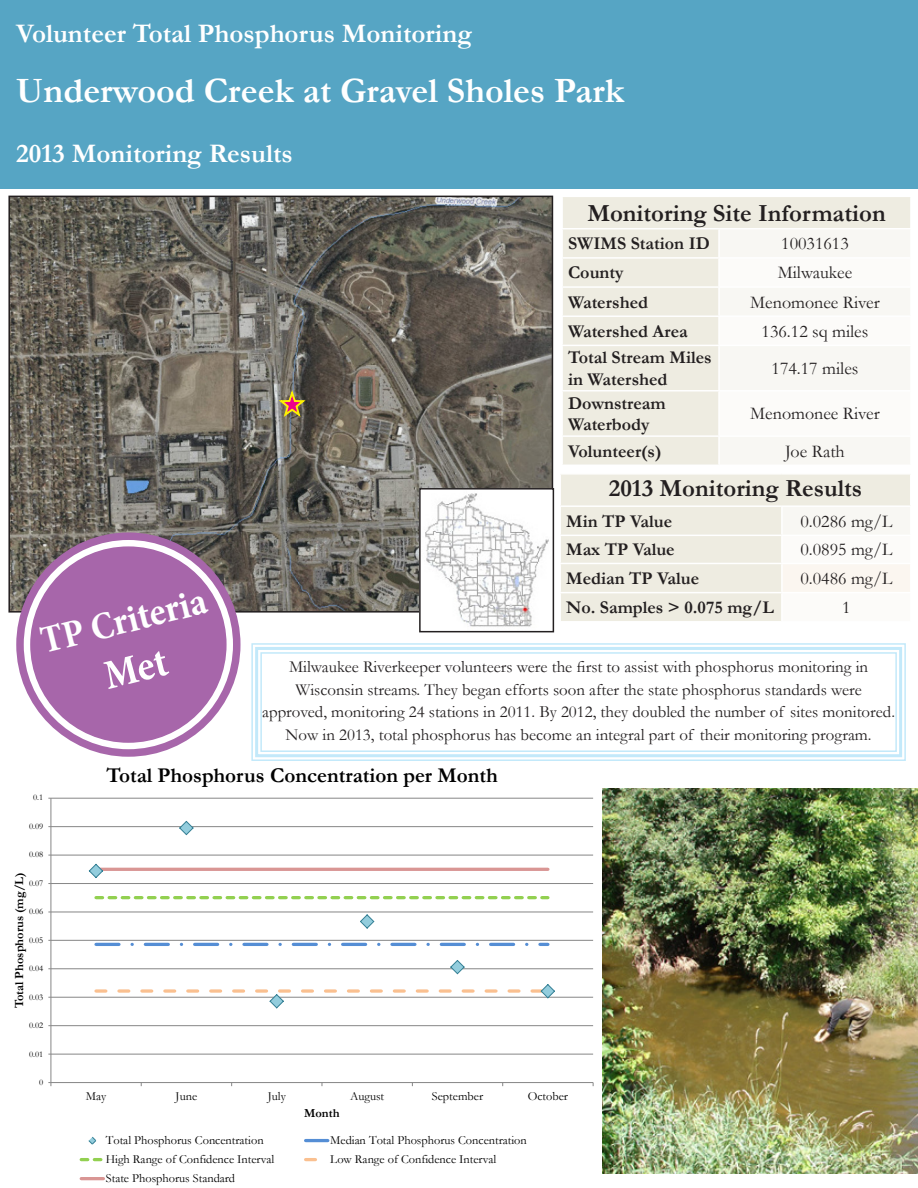
<style>
.page{position:relative;width:918px;height:1188px;background:#fff}
.page>*{position:absolute;margin:0;border:0;box-sizing:border-box;transform-origin:0 0}
.t1{font:700 condensed 39px "Minion Pro";color:#fff}
.t2{font:700 36px "Garamond";color:#fff}
.t3{font:700 27px "Garamond";color:#fff}
.t4{font:700 24.75px "Garamond";color:#231f20}
.t5{font:700 21.15px "Garamond";color:#000}
.t6{font:700 18px/21.6px "Garamond";color:#231f20}
.t7{font:18px "Garamond";color:#231f20}
.t8{font:16.8px/22.5px "Garamond";color:#231f20;text-align:center}
.t9{font:12.3px "Garamond";color:#000}
.t10{font:700 12.3px "Garamond";color:#000}
.t11{font:8.85px "Garamond";color:#000}
</style>
<div class="page">
<img style="left:11px;top:199px;width:539px;height:411px">
<img style="left:422px;top:491px;width:128px;height:136px">
<div style="left:419px;top:488px;width:135px;height:144px;border:2px solid #231f20"></div>
<div style="left:0;top:0;width:918px;height:189px;background:#56a5c4"></div>
<div style="left:563px;top:197px;width:347px;height:268px;background:#eeece1"></div>
<div style="left:720px;top:229px;width:190px;height:236px;background:#f8f7f3"></div>
<svg style="left:720px;top:259px;width:190px;height:176px"></svg>
<hr style="left:561px;top:228px;width:158px;height:1px;background:#fff">
<hr style="left:719px;top:228px;width:193px;height:1px;background:#fff">
<hr style="left:718px;top:229px;width:2px;height:28px;background:#fff">
<hr style="left:561px;top:257px;width:158px;height:2px;background:#fff">
<hr style="left:719px;top:257px;width:193px;height:2px;background:#fff">
<hr style="left:718px;top:259px;width:2px;height:27px;background:#fff">
<hr style="left:561px;top:286px;width:158px;height:2px;background:#fff">
<hr style="left:719px;top:286px;width:193px;height:2px;background:#fff">
<hr style="left:718px;top:288px;width:2px;height:27px;background:#fff">
<hr style="left:561px;top:315px;width:158px;height:2px;background:#fff">
<hr style="left:719px;top:315px;width:193px;height:2px;background:#fff">
<hr style="left:718px;top:317px;width:2px;height:28px;background:#fff">
<hr style="left:561px;top:345px;width:158px;height:1px;background:#fff">
<hr style="left:719px;top:345px;width:193px;height:1px;background:#fff">
<hr style="left:718px;top:346px;width:2px;height:44px;background:#fff">
<hr style="left:561px;top:390px;width:158px;height:2px;background:#fff">
<hr style="left:719px;top:390px;width:193px;height:2px;background:#fff">
<hr style="left:718px;top:392px;width:2px;height:43px;background:#fff">
<hr style="left:561px;top:435px;width:158px;height:2px;background:#fff">
<hr style="left:719px;top:435px;width:193px;height:2px;background:#fff">
<hr style="left:718px;top:437px;width:2px;height:28px;background:#fff">
<div style="left:560px;top:474px;width:351px;height:32px;background:#eeece1"></div>
<svg style="left:561px;top:507px;width:349px;height:114px"></svg>
<div style="left:782px;top:563px;width:129px;height:30px;background:#fbf6f0"></div>
<hr style="left:781px;top:507px;width:2px;height:28px;background:#fff">
<hr style="left:559px;top:535px;width:223px;height:1px;background:#fff">
<hr style="left:782px;top:535px;width:130px;height:1px;background:#fff">
<hr style="left:781px;top:536px;width:2px;height:27px;background:#fff">
<hr style="left:559px;top:563px;width:223px;height:1px;background:#fff">
<hr style="left:782px;top:563px;width:130px;height:1px;background:#fff">
<hr style="left:781px;top:564px;width:2px;height:28px;background:#fff">
<hr style="left:910px;top:564px;width:2px;height:28px;background:#fff">
<hr style="left:559px;top:592px;width:223px;height:1px;background:#fff">
<hr style="left:782px;top:592px;width:130px;height:1px;background:#fff">
<hr style="left:781px;top:593px;width:2px;height:28px;background:#fff">
<hr style="left:559px;top:473px;width:223px;height:2px;background:#fff">
<hr style="left:559px;top:475px;width:2px;height:30px;background:#fff">
<hr style="left:782px;top:473px;width:130px;height:2px;background:#fff">
<hr style="left:910px;top:475px;width:2px;height:30px;background:#fff">
<hr style="left:559px;top:505px;width:223px;height:2px;background:#fff">
<hr style="left:782px;top:505px;width:130px;height:2px;background:#fff">
<hr style="left:51px;top:1054px;width:542px;height:1px;background:#868686">
<hr style="left:51px;top:1025px;width:542px;height:1px;background:#868686">
<hr style="left:51px;top:997px;width:542px;height:1px;background:#868686">
<hr style="left:51px;top:968px;width:542px;height:1px;background:#868686">
<hr style="left:51px;top:940px;width:542px;height:1px;background:#868686">
<hr style="left:51px;top:912px;width:542px;height:1px;background:#868686">
<hr style="left:51px;top:883px;width:542px;height:1px;background:#868686">
<hr style="left:51px;top:855px;width:542px;height:1px;background:#868686">
<hr style="left:51px;top:826px;width:542px;height:1px;background:#868686">
<hr style="left:51px;top:798px;width:542px;height:1px;background:#868686">
<hr style="left:51px;top:798px;width:1px;height:285px;background:#868686">
<hr style="left:51px;top:1082px;width:542px;height:1px;background:#868686">
<svg style="left:96px;top:943px;width:452px;height:3px"></svg>
<svg style="left:96px;top:896px;width:452px;height:3px"></svg>
<hr style="left:96px;top:868px;width:452px;height:3px;background:#d99694">
<svg style="left:89px;top:863px;width:14px;height:15px"></svg>
<svg style="left:179px;top:821px;width:15px;height:14px"></svg>
<svg style="left:360px;top:914px;width:14px;height:15px"></svg>
<svg style="left:450px;top:960px;width:15px;height:14px"></svg>
<svg style="left:96px;top:984px;width:459px;height:25px"></svg>
<svg style="left:88px;top:1136px;width:9px;height:9px"></svg>
<svg style="left:306px;top:1139px;width:22px;height:3px"></svg>
<svg style="left:81px;top:1158px;width:22px;height:3px"></svg>
<svg style="left:306px;top:1158px;width:11px;height:3px"></svg>
<hr style="left:81px;top:1177px;width:22px;height:3px;background:#d99694">
<svg style="left:277px;top:390px;width:31px;height:29px"></svg>
<svg style="left:251px;top:643px;width:655px;height:118px"></svg>
<div style="left:255px;top:647px;width:647px;height:110px;border:3px solid #c3e9fa"></div>
<div style="left:260px;top:652px;width:637px;height:100px;border:2px solid #c3e9fa"></div>
<img style="left:603px;top:788px;width:315px;height:386px">
<svg style="left:20px;top:536px;width:217px;height:217px"></svg>
<div style="left:16px;top:532px;width:225px;height:225px;border:8px solid #a766aa;border-radius:50%"></div>
<div style="left:31px;top:547px;width:195px;height:195px;background:#a766aa;border-radius:50%"></div>
<p class="t3" style="left:16px;top:15px;width:457px">Volunteer Total Phosphorus Monitoring</p>
<p class="t2" style="left:16px;top:66px;width:610px">Underwood Creek at Gravel Sholes Park</p>
<p class="t3" style="left:16px;top:135px;width:278px">2013 Monitoring Results</p>
<p class="t1" style="left:35px;top:615px;width:171px;rotate:-14deg">TP Criteria</p>
<p class="t4" style="left:587px;top:196px;width:300px">Monitoring Site Information</p>
<p class="t6" style="left:568px;top:233px;width:143px">SWIMS Station ID</p>
<p class="t7" style="left:781px;top:231px;width:69px">10031613</p>
<p class="t6" style="left:568px;top:262px;width:57px">County</p>
<p class="t7" style="left:778px;top:261px;width:76px">Milwaukee</p>
<p class="t6" style="left:568px;top:291px;width:81px">Watershed</p>
<p class="t7" style="left:750px;top:290px;width:131px">Menomonee River</p>
<p class="t6" style="left:568px;top:320px;width:121px">Watershed Area</p>
<p class="t7" style="left:762px;top:319px;width:108px">136.12 sq miles</p>
<p class="t6" style="left:568px;top:347px;width:145px">Total Stream Miles in Watershed</p>
<p class="t7" style="left:772px;top:356px;width:88px">174.17 miles</p>
<p class="t6" style="left:568px;top:392px;width:99px">Downstream<br>Waterbody</p>
<p class="t7" style="left:750px;top:402px;width:131px">Menomonee River</p>
<p class="t6" style="left:568px;top:440px;width:95px">Volunteer(s)</p>
<p class="t7" style="left:785px;top:439px;width:61px">Joe Rath</p>
<p class="t4" style="left:609px;top:471px;width:255px">2013 Monitoring Results</p>
<p class="t6" style="left:566px;top:510px;width:107px">Min TP Value</p>
<p class="t7" style="left:800px;top:509px;width:93px">0.0286 mg/L</p>
<p class="t6" style="left:566px;top:539px;width:110px">Max TP Value</p>
<p class="t7" style="left:800px;top:538px;width:93px">0.0895 mg/L</p>
<p class="t6" style="left:566px;top:568px;width:134px">Median TP Value</p>
<p class="t7" style="left:800px;top:566px;width:93px">0.0486 mg/L</p>
<p class="t6" style="left:566px;top:597px;width:209px">No. Samples &gt; 0.075 mg/L</p>
<p class="t7" style="left:842px;top:595px;width:10px">1</p>
<p class="t8" style="left:262px;top:655px;width:634px">Milwaukee Riverkeeper volunteers were the first to assist with phosphorus monitoring in Wisconsin streams. They began efforts soon after the state phosphorus standards were approved, monitoring 24 stations in 2011. By 2012, they doubled the number of sites monitored.<br>Now in 2013, total phosphorus has become an integral part of their monitoring program.</p>
<p class="t11" style="left:33px;top:792px;width:12px">0.1</p>
<p class="t11" style="left:29px;top:820px;width:16px">0.09</p>
<p class="t11" style="left:29px;top:849px;width:16px">0.08</p>
<p class="t10" style="left:11px;top:1008px;width:138px;rotate:-90deg">Total Phosphorus (mg/L)</p>
<p class="t11" style="left:29px;top:877px;width:16px">0.07</p>
<p class="t11" style="left:29px;top:906px;width:16px">0.06</p>
<p class="t11" style="left:29px;top:934px;width:16px">0.05</p>
<p class="t11" style="left:29px;top:962px;width:16px">0.04</p>
<p class="t11" style="left:29px;top:991px;width:16px">0.03</p>
<p class="t11" style="left:29px;top:1019px;width:16px">0.02</p>
<p class="t11" style="left:29px;top:1048px;width:16px">0.01</p>
<p class="t11" style="left:39px;top:1076px;width:6px">0</p>
<p class="t5" style="left:107px;top:760px;width:393px">Total Phosphorus Concentration per Month</p>
<p class="t9" style="left:86px;top:1088px;width:22px">May</p>
<p class="t9" style="left:176px;top:1088px;width:23px">June</p>
<p class="t9" style="left:268px;top:1088px;width:20px">July</p>
<p class="t9" style="left:350px;top:1088px;width:36px">August</p>
<p class="t9" style="left:432px;top:1088px;width:53px">September</p>
<p class="t9" style="left:528px;top:1088px;width:42px">October</p>
<p class="t10" style="left:304px;top:1105px;width:37px">Month</p>
<p class="t9" style="left:106px;top:1132px;width:159px">Total Phosphorus Concentration</p>
<p class="t9" style="left:330px;top:1132px;width:198px">Median Total Phosphorus Concentration</p>
<p class="t9" style="left:106px;top:1151px;width:170px">High Range of Confidence Interval</p>
<p class="t9" style="left:330px;top:1151px;width:168px">Low Range of Confidence Interval</p>
<p class="t9" style="left:106px;top:1170px;width:131px">State Phosphorus Standard</p>
</div>
